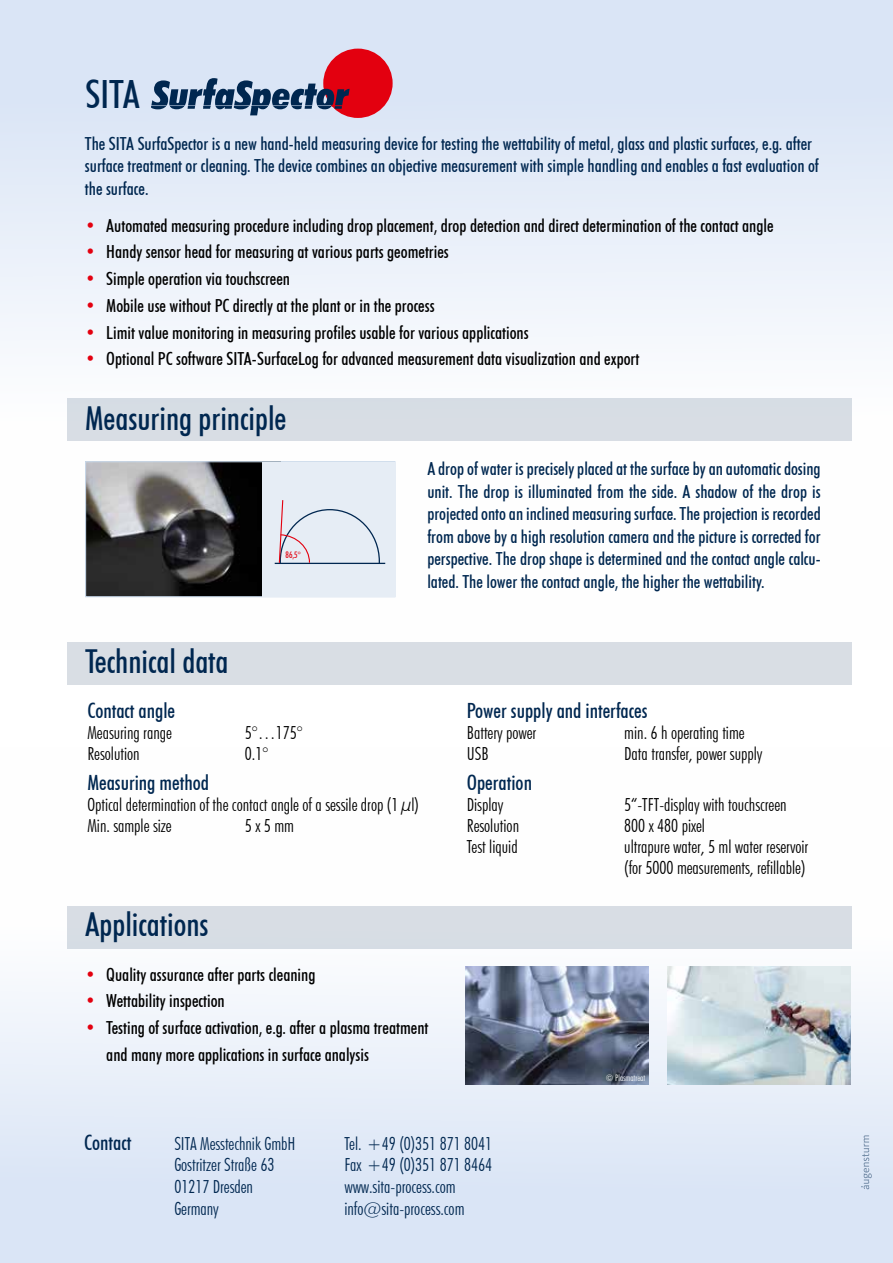
<style>
.page{position:relative;width:893px;height:1263px;background:#fff}
.page>*{position:absolute;margin:0;border:0;box-sizing:border-box;transform-origin:0 0}
.t1{font:500 condensed 38.85px "Futura BT";color:#002750}
.t2{font:500 condensed 33px "Futura BT";color:#002750}
.t3{font:500 condensed 21px "Futura BT";color:#002750}
.t4{font:500 condensed 18px/22.5px "Futura BT";color:#002750}
.t5{font:500 condensed 18px/26.7px "Futura BT";color:#000}
.t6{font:300 condensed 18px/21px "Futura BT";color:#000}
.t7{font:300 condensed 18px/21.6px "Futura BT";color:#002750}
.t8{font:300 condensed 9px "Futura BT";color:#fff}
.t9{font:500 condensed 9px "Futura BT";color:#e3000f}
.s1{color:#e3000f}
</style>
<div class="page">
<div style="left:0;top:747px;width:893px;height:516px;background:linear-gradient(to bottom,#fff,#d8e4f5)"></div>
<div style="left:0;top:0;width:893px;height:650px;background:linear-gradient(to bottom,#d8e3f5,#fff)"></div>
<svg style="left:861px;top:1135px;width:11px;height:54px"></svg>
<img style="left:466px;top:967px;width:182px;height:117px">
<img style="left:668px;top:967px;width:182px;height:117px">
<div style="left:67px;top:906px;width:785px;height:43px;background:#d8dde4"></div>
<div style="left:67px;top:642px;width:785px;height:42px;background:#d9dee4"></div>
<div style="left:323px;top:49px;width:70px;height:69px;background:#e3000f;border-radius:50%"></div>
<svg style="left:151px;top:78px;width:199px;height:37px;background:#8186a1"></svg>
<div style="left:67px;top:399px;width:785px;height:42px;background:#d8dde4"></div>
<img style="left:87px;top:463px;width:175px;height:132px">
<div style="left:85px;top:461px;width:310px;height:136px;border:1px solid #c8d8e9"></div>
<div style="left:262px;top:462px;width:133px;height:135px;background:#e6edf5"></div>
<hr style="left:275px;top:563px;width:110px;height:1px;background:#002750">
<svg style="left:278px;top:500px;width:103px;height:63px"></svg>
<h1 class="t1" style="left:85px;top:71px;width:56px">SITA</h1>
<p class="t4" style="left:85px;top:132px;width:735px">The SITA SurfaSpector is a new hand-held measuring device for testing the wettability of metal, glass and plastic surfaces, e.g. after surface treatment or cleaning. The device combines an objective measurement with simple handling and enables a fast evaluation of the surface.</p>
<p class="t5" style="left:85px;top:212px;width:690px"><span class="s1">•</span> Automated measuring procedure including drop placement, drop detection and direct determination of the contact angle</p>
<p class="t5" style="left:85px;top:238px;width:365px"><span class="s1">•</span> Handy sensor head for measuring at various parts geometries</p>
<p class="t5" style="left:85px;top:265px;width:207px"><span class="s1">•</span> Simple operation via touchscreen</p>
<p class="t5" style="left:85px;top:292px;width:351px"><span class="s1">•</span> Mobile use without PC directly at the plant or in the process</p>
<p class="t5" style="left:85px;top:319px;width:445px"><span class="s1">•</span> Limit value monitoring in measuring profiles usable for various applications</p>
<p class="t5" style="left:85px;top:345px;width:556px"><span class="s1">•</span> Optional PC software SITA-SurfaceLog for advanced measurement data visualization and export</p>
<h2 class="t2" style="left:85px;top:398px;width:203px">Measuring principle</h2>
<p class="t9" style="left:286px;top:549px;width:17px">86,5°</p>
<p class="t4" style="left:427px;top:457px;width:395px;text-align:justify">A drop of water is precisely placed at the surface by an automatic dosing unit. The drop is illuminated from the side. A shadow of the drop is projected onto an inclined measuring surface. The projection is recorded from above by a high resolution camera and the picture is corrected for perspective. The drop shape is determined and the contact angle calcu&shy;lated. The lower the contact angle, the higher the wettability.</p>
<h2 class="t2" style="left:85px;top:641px;width:145px">Technical data</h2>
<p class="t3" style="left:87px;top:698px;width:89px">Contact angle</p>
<p class="t6" style="left:87px;top:722px;width:86px">Measuring range</p>
<p class="t6" style="left:245px;top:722px;width:59px">5°…175°</p>
<p class="t6" style="left:87px;top:743px;width:54px">Resolution</p>
<p class="t6" style="left:245px;top:743px;width:25px">0.1°</p>
<p class="t3" style="left:87px;top:770px;width:123px">Measuring method</p>
<p class="t6" style="left:87px;top:794px;width:333px">Optical determination of the contact angle of a sessile drop (1 µl)<br>Min. sample size</p>
<p class="t6" style="left:245px;top:815px;width:51px">5 x 5 mm</p>
<p class="t3" style="left:467px;top:698px;width:182px">Power supply and interfaces</p>
<p class="t6" style="left:467px;top:722px;width:71px">Battery power</p>
<p class="t6" style="left:624px;top:722px;width:122px">min. 6 h operating time</p>
<p class="t6" style="left:467px;top:743px;width:23px">USB</p>
<p class="t6" style="left:624px;top:743px;width:140px">Data transfer, power supply</p>
<p class="t3" style="left:467px;top:770px;width:67px">Operation</p>
<p class="t6" style="left:467px;top:794px;width:38px">Display</p>
<p class="t6" style="left:624px;top:794px;width:164px">5“-TFT-display with touchscreen</p>
<p class="t6" style="left:467px;top:815px;width:54px">Resolution</p>
<p class="t6" style="left:624px;top:815px;width:82px">800 x 480 pixel</p>
<p class="t6" style="left:467px;top:836px;width:52px">Test liquid</p>
<p class="t6" style="left:624px;top:836px;width:186px">ultrapure water, 5 ml water reservoir (for 5000 measurements, refillable)</p>
<h2 class="t2" style="left:85px;top:904px;width:125px">Applications</h2>
<p class="t5" style="left:85px;top:961px;width:232px"><span class="s1">•</span> Quality assurance after parts cleaning</p>
<p class="t5" style="left:85px;top:987px;width:141px"><span class="s1">•</span> Wettability inspection</p>
<p class="t5" style="left:106px;top:1014px;width:324px;text-indent:-21px"><span class="s1">•</span> Testing of surface activation, e.g. after a plasma treatment and many more applications in surface analysis</p>
<p class="t3" style="left:84px;top:1130px;width:49px">Contact</p>
<p class="t7" style="left:174px;top:1132px;width:123px">SITA Messtechnik GmbH<br>Gostritzer Straße 63<br>01217 Dresden<br>Germany</p>
<p class="t7" style="left:344px;top:1132px;width:149px">Tel. +49 (0)351 871 8041<br>Fax +49 (0)351 871 8464 www.sita-process.com info@sita-process.com</p>
<p class="t8" style="left:606px;top:1072px;width:41px">© Plasmatreat</p>
</div>
